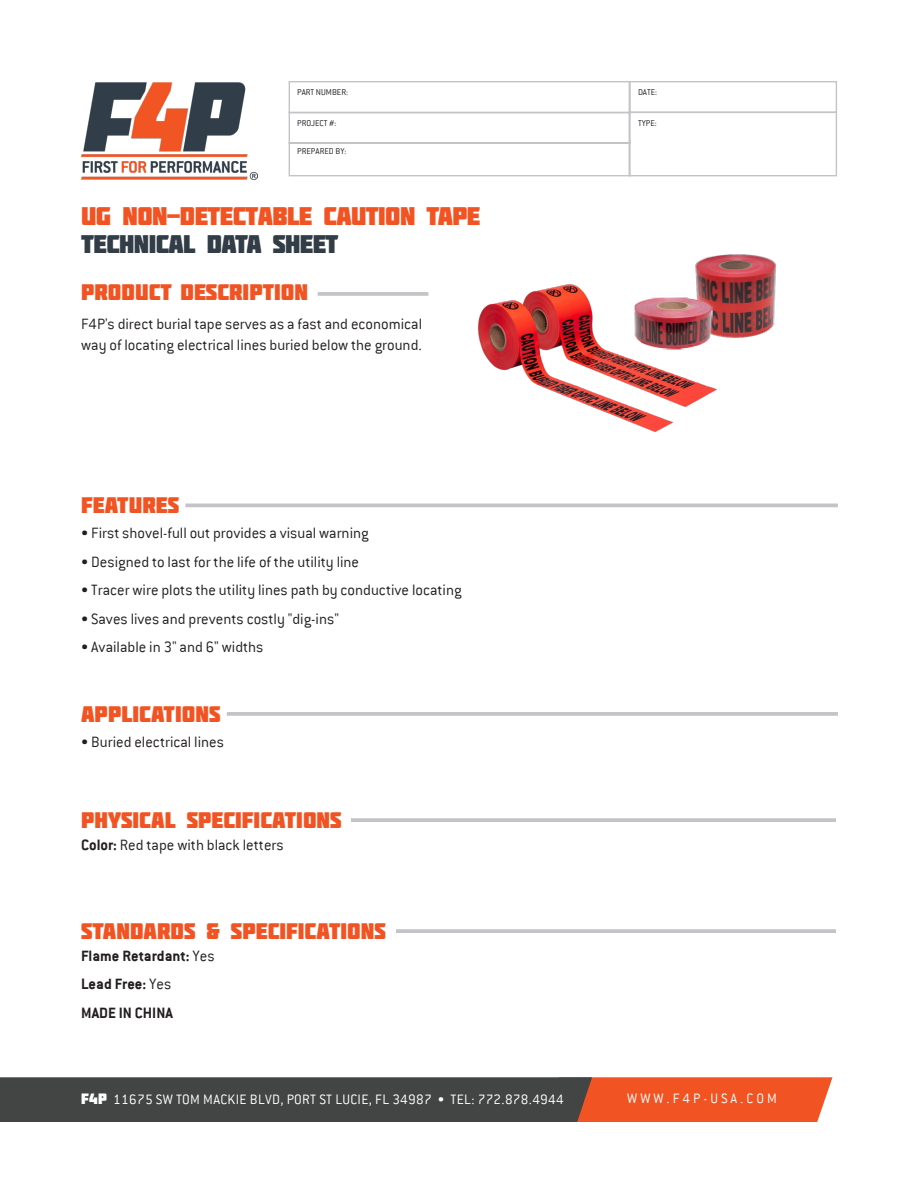
<style>
.page{position:relative;width:918px;height:1188px;background:#fff}
.page>*{position:absolute;margin:0;border:0;box-sizing:border-box;transform-origin:0 0}
.t1{font:25.5px "Molot";letter-spacing:-.025em;color:#f15422}
.t2{font:25.5px "Molot";letter-spacing:-.025em;color:#323d47}
.t3{font:22.5px "Molot";color:#f15422}
.t4{font:300 16.5px/21px "Conduit ITC";color:#231f20}
.t5{font:700 16.5px "Conduit ITC";color:#231f20}
.t6{font:300 15px "Conduit ITC";letter-spacing:.02em;color:#fff}
.t7{font:300 15px "Conduit ITC";letter-spacing:.2em;color:#fff}
.t8{font:300 9.3px "Conduit ITC";color:#231f20}
.s1{font-weight:700}
.s2{font-weight:300}
.s3{font-family:"Molot";font-weight:400}
</style>
<div class="page">
<svg style="left:0;top:1077px;width:833px;height:45px;background:#774c3d"></svg>
<svg style="left:288px;top:81px;width:550px;height:96px"></svg>
<div style="left:629px;top:112px;width:208px;height:64px;border:1px solid #c4c3c7"></div>
<img style="left:81px;top:82px;width:176px;height:97px">
<svg style="left:351px;top:818px;width:485px;height:4px;background:#c7c6ca"></svg>
<hr style="left:318px;top:292px;width:110px;height:4px;background:#c4c3c7">
<hr style="left:185px;top:504px;width:653px;height:3px;background:#c4c3c7">
<img style="left:695px;top:254px;width:82px;height:84px">
<hr style="left:227px;top:712px;width:611px;height:4px;background:#c4c3c7">
<svg style="left:396px;top:929px;width:440px;height:4px;background:#c7c6ca"></svg>
<img style="left:524px;top:284px;width:193px;height:123px">
<img style="left:478px;top:300px;width:195px;height:132px">
<p class="t8" style="left:297px;top:87px;width:53px">PART NUMBER:</p>
<p class="t8" style="left:638px;top:87px;width:21px">DATE:</p>
<p class="t8" style="left:297px;top:118px;width:41px">PROJECT #:</p>
<p class="t8" style="left:638px;top:118px;width:20px">TYPE:</p>
<p class="t8" style="left:297px;top:146px;width:51px">PREPARED BY:</p>
<p class="t1" style="left:81px;top:201px;width:401px">UG NON-DETECTABLE CAUTION TAPE</p>
<p class="t2" style="left:81px;top:229px;width:259px">TECHNICAL DATA SHEET</p>
<p class="t3" style="left:81px;top:279px;width:228px">PRODUCT DESCRIPTION</p>
<p class="t4" style="left:81px;top:313px;width:343px">F4P's direct burial tape serves as a fast and economical way of locating electrical lines buried below the ground.</p>
<p class="t3" style="left:81px;top:492px;width:99px">FEATURES</p>
<p class="t4" style="left:81px;top:522px;width:289px">• First shovel-full out provides a visual warning</p>
<p class="t4" style="left:81px;top:551px;width:280px">• Designed to last for the life of the utility line</p>
<p class="t4" style="left:81px;top:579px;width:382px">• Tracer wire plots the utility lines path by conductive locating</p>
<p class="t4" style="left:81px;top:608px;width:259px">• Saves lives and prevents costly "dig-ins"</p>
<p class="t4" style="left:81px;top:636px;width:184px">• Available in 3" and 6" widths</p>
<p class="t3" style="left:81px;top:701px;width:141px">APPLICATIONS</p>
<p class="t4" style="left:81px;top:731px;width:144px">• Buried electrical lines</p>
<p class="t3" style="left:81px;top:807px;width:262px">PHYSICAL SPECIFICATIONS</p>
<p class="t4" style="left:81px;top:834px;width:204px"><span class="s1">Color:</span> Red tape with black letters</p>
<p class="t3" style="left:81px;top:918px;width:306px">STANDARDS &amp; SPECIFICATIONS</p>
<p class="t5" style="left:81px;top:946px;width:135px">Flame Retardant: <span class="s2">Yes</span></p>
<p class="t5" style="left:81px;top:975px;width:92px">Lead Free: <span class="s2">Yes</span></p>
<p class="t5" style="left:81px;top:1003px;width:93px">MADE IN CHINA</p>
<p class="t6" style="left:81px;top:1091px;width:484px"><span class="s3">F4P</span> 11675 SW TOM MACKIE BLVD, PORT ST LUCIE, FL 34987 • TEL: 772.878.4944</p>
<p class="t7" style="left:627px;top:1090px;width:151px">WWW.F4P-USA.COM</p>
</div>
